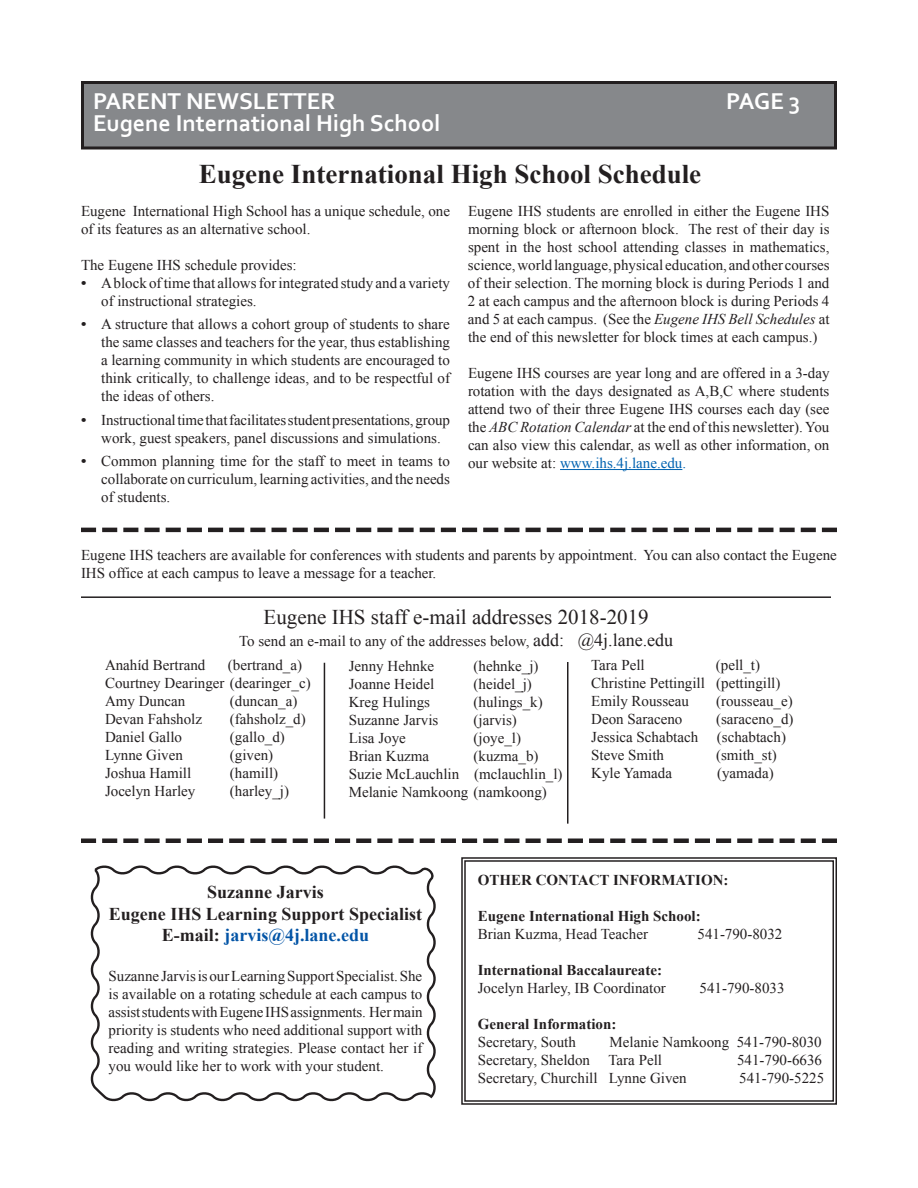
<style>
.page{position:relative;width:918px;height:1188px;background:#fff}
.page>*{position:absolute;margin:0;border:0;box-sizing:border-box;transform-origin:0 0}
.t1{font:700 27px "Times New Roman";color:#231f20}
.t2{font:700 24px "Corbel";color:#fff}
.t3{font:21px "Times New Roman";color:#231f20}
.t4{font:700 18px/21.6px "Times New Roman";color:#231f20;text-align:center}
.t5{font:15px/18px "Times New Roman";color:#231f20}
.t6{font:700 15px "Times New Roman";color:#231f20}
.s1{font-style:italic}
.s2{color:#0162b0}
.s3{font-weight:700}
.s4{font-size:18px}
.s5{color:#0354a6}
</style>
<div class="page">
<div style="left:82px;top:82px;width:754px;height:66px;background:#86888b"></div>
<div style="left:81px;top:81px;width:756px;height:68px;border:3px solid #231f20"></div>
<hr style="left:81px;top:596px;width:750px;height:2px;background:#231f20">
<hr style="left:324px;top:663px;width:1px;height:156px;background:#231f20">
<hr style="left:567px;top:662px;width:1px;height:162px;background:#231f20">
<svg style="left:90px;top:865px;width:346px;height:237px"></svg>
<hr style="left:560px;top:469px;width:122px;height:1px;background:#0162b0">
<svg style="left:81px;top:528px;width:756px;height:4px"></svg>
<svg style="left:461px;top:857px;width:376px;height:248px"></svg>
<div style="left:464px;top:860px;width:370px;height:242px;border:1px solid #231f20"></div>
<svg style="left:81px;top:839px;width:756px;height:4px"></svg>
<h2 class="t2" style="left:93px;top:86px;width:244px">PARENT NEWSLETTER</h2>
<h2 class="t2" style="left:726px;top:86px;width:76px">PAGE 3</h2>
<h2 class="t2" style="left:93px;top:109px;width:349px">Eugene International High School</h2>
<h1 class="t1" style="left:199px;top:156px;width:504px">Eugene International High School Schedule</h1>
<p class="t5" style="left:468px;top:202px;width:363px;text-align:justify">Eugene IHS students are enrolled in either the Eugene IHS morning block or afternoon block. The rest of their day is spent in the host school attending classes in mathematics, science, world language, physical education, and other courses of their selection. The morning block is during Periods 1 and 2 at each campus and the afternoon block is during Periods 4 and 5 at each campus. (See the <span class="s1">Eugene IHS Bell Schedules</span> at the end of this newsletter for block times at each campus.)</p>
<p class="t5" style="left:468px;top:364px;width:363px;text-align:justify">Eugene IHS courses are year long and are offered in a 3-day rotation with the days designated as A,B,C where students attend two of their three Eugene IHS courses each day (see the <span class="s1">ABC Rotation Calendar</span> at the end of this newsletter). You can also view this calendar, as well as other information, on our website at: <span class="s2">www.ihs.4j.lane.edu.</span></p>
<p class="t5" style="left:81px;top:202px;width:371px">Eugene International High School has a unique schedule, one of its features as an alternative school.</p>
<p class="t5" style="left:81px;top:256px;width:217px">The Eugene IHS schedule provides:</p>
<p class="t5" style="left:101px;top:274px;width:350px;text-indent:-20px"><span class="s3">•</span> A block of time that allows for integrated study and a variety of instructional strategies.</p>
<p class="t5" style="left:101px;top:315px;width:350px;text-align:justify;text-indent:-20px"><span class="s3">•</span> A structure that allows a cohort group of students to share the same classes and teachers for the year, thus establishing a learning community in which students are encouraged to think critically, to challenge ideas, and to be respectful of the ideas of others.</p>
<p class="t5" style="left:101px;top:410px;width:350px;text-indent:-20px"><span class="s3">•</span> Instructional time that facilitates student presentations, group work, guest speakers, panel discussions and simulations.</p>
<p class="t5" style="left:101px;top:452px;width:350px;text-align:justify;text-indent:-20px"><span class="s3">•</span> Common planning time for the staff to meet in teams to collaborate on curriculum, learning activities, and the needs of students.</p>
<p class="t5" style="left:81px;top:546px;width:757px">Eugene IHS teachers are available for conferences with students and parents by appointment. You can also contact the Eugene<br>IHS office at each campus to leave a message for a teacher.</p>
<h3 class="t3" style="left:264px;top:603px;width:387px">Eugene IHS staff e-mail addresses 2018-2019</h3>
<p class="t5" style="left:239px;top:631px;width:436px">To send an e-mail to any of the addresses below, <span class="s4">add: @4j.lane.edu</span></p>
<p class="t5" style="left:105px;top:656px;width:102px">Anahíd Bertrand</p>
<p class="t5" style="left:591px;top:656px;width:191px;text-indent:125px">(pell_t)<br>Christine Pettingill (pettingill)<br>Emily Rousseau</p>
<p class="t5" style="left:591px;top:656px;width:55px">Tara Pell</p>
<p class="t5" style="left:105px;top:656px;width:207px;text-indent:123px">(bertrand_a)<br>Courtney Dearinger (dearinger_c)<br>Amy Duncan</p>
<p class="t5" style="left:349px;top:657px;width:87px">Jenny Hehnke</p>
<p class="t5" style="left:474px;top:657px;width:66px">(hehnke_j)</p>
<p class="t5" style="left:349px;top:675px;width:87px">Joanne Heidel</p>
<p class="t5" style="left:474px;top:675px;width:60px">(heidel_j)</p>
<p class="t5" style="left:349px;top:693px;width:83px">Kreg Hulings</p>
<p class="t5" style="left:474px;top:693px;width:71px">(hulings_k)</p>
<p class="t5" style="left:349px;top:711px;width:91px">Suzanne Jarvis</p>
<p class="t5" style="left:474px;top:711px;width:45px">(jarvis)</p>
<p class="t5" style="left:349px;top:729px;width:59px">Lisa Joye</p>
<p class="t5" style="left:474px;top:729px;width:49px">(joye_l)</p>
<p class="t5" style="left:349px;top:747px;width:82px">Brian Kuzma</p>
<p class="t5" style="left:230px;top:692px;width:69px">(duncan_a)</p>
<p class="t5" style="left:716px;top:692px;width:78px">(rousseau_e)</p>
<p class="t5" style="left:105px;top:710px;width:99px">Devan Fahsholz</p>
<p class="t5" style="left:230px;top:710px;width:77px">(fahsholz_d)</p>
<p class="t5" style="left:105px;top:728px;width:79px">Daniel Gallo</p>
<p class="t5" style="left:230px;top:728px;width:56px">(gallo_d)</p>
<p class="t5" style="left:105px;top:746px;width:79px">Lynne Given</p>
<p class="t5" style="left:230px;top:746px;width:45px">(given)</p>
<p class="t5" style="left:105px;top:764px;width:88px">Joshua Hamill</p>
<p class="t5" style="left:230px;top:764px;width:50px">(hamill)</p>
<p class="t5" style="left:105px;top:782px;width:92px">Jocelyn Harley</p>
<p class="t5" style="left:230px;top:782px;width:61px">(harley_j)</p>
<p class="t5" style="left:591px;top:710px;width:93px">Deon Saraceno</p>
<p class="t5" style="left:716px;top:710px;width:79px">(saraceno_d)</p>
<p class="t5" style="left:591px;top:728px;width:109px">Jessica Schabtach</p>
<p class="t5" style="left:717px;top:728px;width:71px">(schabtach)</p>
<p class="t5" style="left:591px;top:746px;width:74px">Steve Smith</p>
<p class="t5" style="left:716px;top:746px;width:62px">(smith_st)</p>
<p class="t5" style="left:591px;top:764px;width:82px">Kyle Yamada</p>
<p class="t5" style="left:717px;top:764px;width:58px">(yamada)</p>
<p class="t5" style="left:349px;top:747px;width:215px;text-indent:125px">(kuzma_b)<br>Suzie McLauchlin (mclauchlin_l)<br>Melanie Namkoong (namkoong)</p>
<p class="t4" style="left:109px;top:881px;width:315px">Suzanne Jarvis<br>Eugene IHS Learning Support Specialist<br>E-mail: <span class="s5">jarvis@4j.lane.edu</span></p>
<p class="t5" style="left:109px;top:966px;width:316px;text-align:justify">Suzanne Jarvis is our Learning Support Specialist. She is available on a rotating schedule at each campus to assist students with Eugene IHS assignments. Her main priority is students who need additional support with reading and writing strategies. Please contact her if you would like her to work with your student.</p>
<p class="t6" style="left:478px;top:870px;width:252px">OTHER CONTACT INFORMATION:</p>
<p class="t6" style="left:478px;top:906px;width:224px">Eugene International High School:</p>
<p class="t5" style="left:478px;top:925px;width:172px">Brian Kuzma, Head Teacher</p>
<p class="t5" style="left:698px;top:925px;width:86px">541-790-8032</p>
<p class="t6" style="left:478px;top:960px;width:186px">International Baccalaureate:</p>
<p class="t5" style="left:478px;top:979px;width:190px">Jocelyn Harley, IB Coordinator</p>
<p class="t5" style="left:700px;top:979px;width:86px">541-790-8033</p>
<p class="t6" style="left:478px;top:1014px;width:140px">General Information:</p>
<p class="t5" style="left:478px;top:1033px;width:100px">Secretary, South</p>
<p class="t5" style="left:478px;top:1033px;width:345px;text-indent:132px">Melanie Namkoong 541-790-8030<br>Secretary, Sheldon Tara Pell</p>
<p class="t5" style="left:737px;top:1051px;width:86px">541-790-6636</p>
<p class="t5" style="left:478px;top:1069px;width:210px">Secretary, Churchill Lynne Given</p>
<p class="t5" style="left:739px;top:1069px;width:86px">541-790-5225</p>
</div>
